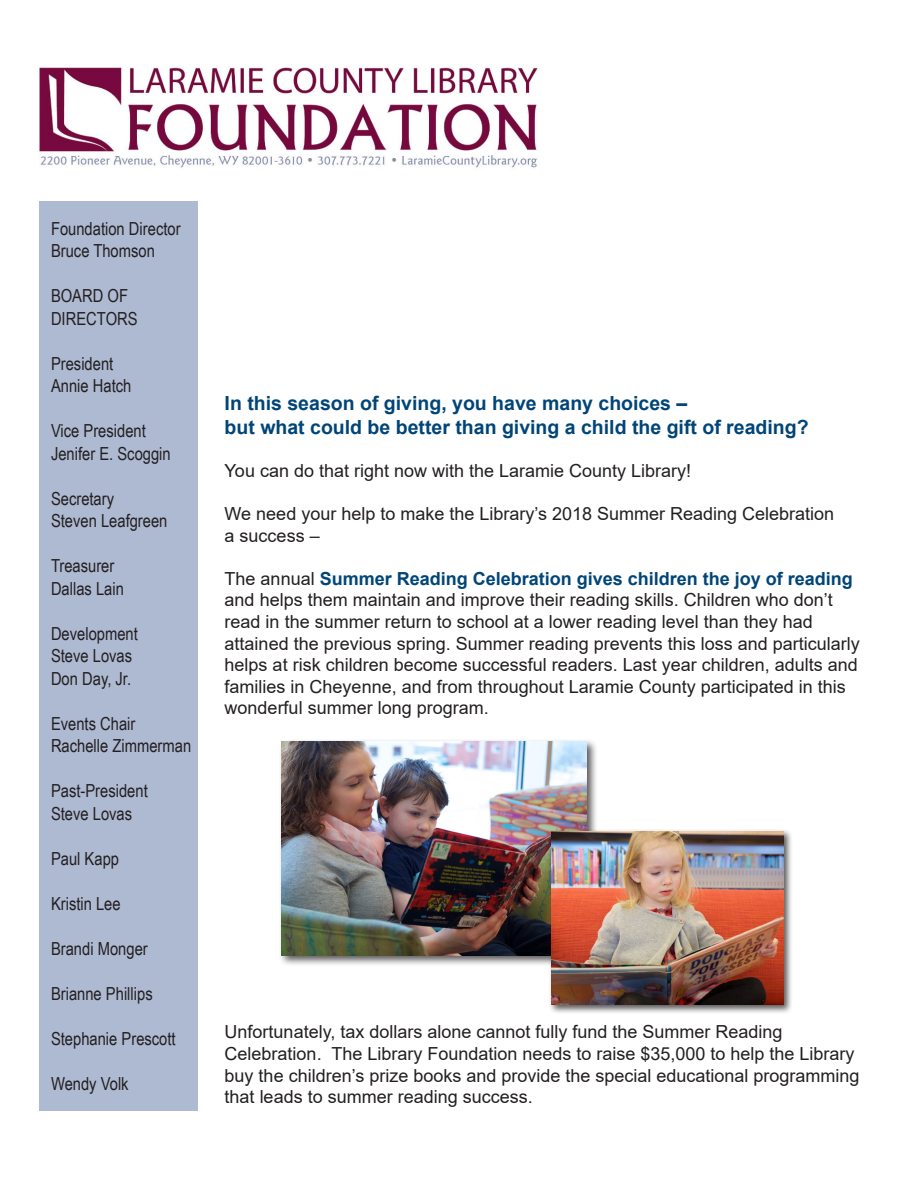
<style>
.page{position:relative;width:918px;height:1188px;background:#fff}
.page>*{position:absolute;margin:0;border:0;box-sizing:border-box;transform-origin:0 0}
.t1{font:700 19.5px "Arial";color:#004578}
.t2{font:18px/21.6px "Arial";color:#231f20}
.t3{font:18px "Arial Narrow";color:#231f20}
.s1{font-weight:700;color:#004578}
</style>
<div class="page">
<div style="left:39px;top:201px;width:159px;height:909px;background:#aebad2"></div>
<img style="left:39px;top:67px;width:499px;height:101px">
<div style="left:279px;top:739px;width:319px;height:227px;background:#231f20;opacity:.75"></div>
<img style="left:282px;top:741px;width:305px;height:214px">
<div style="left:549px;top:829px;width:244px;height:185px;background:#231f20;opacity:.75"></div>
<img style="left:551px;top:831px;width:233px;height:173px">
<p class="t3" style="left:51px;top:215px;width:131px">Foundation Director</p>
<p class="t3" style="left:51px;top:238px;width:105px">Bruce Thomson</p>
<p class="t3" style="left:51px;top:283px;width:79px">BOARD OF</p>
<p class="t3" style="left:51px;top:305px;width:88px">DIRECTORS</p>
<p class="t3" style="left:51px;top:350px;width:64px">President</p>
<p class="t3" style="left:51px;top:373px;width:82px">Annie Hatch</p>
<p class="t3" style="left:51px;top:418px;width:96px">Vice President</p>
<p class="t3" style="left:51px;top:440px;width:121px">Jenifer E. Scoggin</p>
<p class="t3" style="left:51px;top:485px;width:65px">Secretary</p>
<p class="t3" style="left:51px;top:508px;width:118px">Steven Leafgreen</p>
<p class="t3" style="left:51px;top:553px;width:65px">Treasurer</p>
<p class="t3" style="left:51px;top:575px;width:75px">Dallas Lain</p>
<p class="t3" style="left:51px;top:620px;width:88px">Development</p>
<p class="t3" style="left:51px;top:643px;width:83px">Steve Lovas</p>
<p class="t3" style="left:51px;top:665px;width:82px">Don Day, Jr.</p>
<p class="t3" style="left:51px;top:710px;width:86px">Events Chair</p>
<p class="t3" style="left:51px;top:733px;width:142px">Rachelle Zimmerman</p>
<p class="t3" style="left:51px;top:778px;width:98px">Past-President</p>
<p class="t3" style="left:51px;top:800px;width:83px">Steve Lovas</p>
<p class="t3" style="left:51px;top:845px;width:70px">Paul Kapp</p>
<p class="t3" style="left:51px;top:890px;width:71px">Kristin Lee</p>
<p class="t3" style="left:51px;top:935px;width:98px">Brandi Monger</p>
<p class="t3" style="left:51px;top:980px;width:103px">Brianne Phillips</p>
<p class="t3" style="left:51px;top:1025px;width:126px">Stephanie Prescott</p>
<p class="t3" style="left:51px;top:1070px;width:79px">Wendy Volk</p>
<p class="t1" style="left:225px;top:390px;width:464px">In this season of giving, you have many choices –</p>
<p class="t1" style="left:225px;top:413px;width:586px">but what could be better than giving a child the gift of reading?</p>
<p class="t2" style="left:225px;top:460px;width:468px">You can do that right now with the Laramie County Library!</p>
<p class="t2" style="left:225px;top:503px;width:611px">We need your help to make the Library’s 2018 Summer Reading Celebration</p>
<p class="t2" style="left:225px;top:524px;width:97px">a success –</p>
<p class="t2" style="left:225px;top:568px;width:637px">The annual <span class="s1">Summer Reading Celebration gives children the joy of reading </span>and helps them maintain and improve their reading skills. Children who don’t read in the summer return to school at a lower reading level than they had attained the previous spring. Summer reading prevents this loss and particularly helps at risk children become successful readers. Last year children, adults and families in Cheyenne, and from throughout Laramie County participated in this wonderful summer long program.</p>
<p class="t2" style="left:225px;top:1021px;width:636px">Unfortunately, tax dollars alone cannot fully fund the Summer Reading Celebration. The Library Foundation needs to raise $35,000 to help the Library buy the children’s prize books and provide the special educational programming that leads to summer reading success.</p>
</div>
